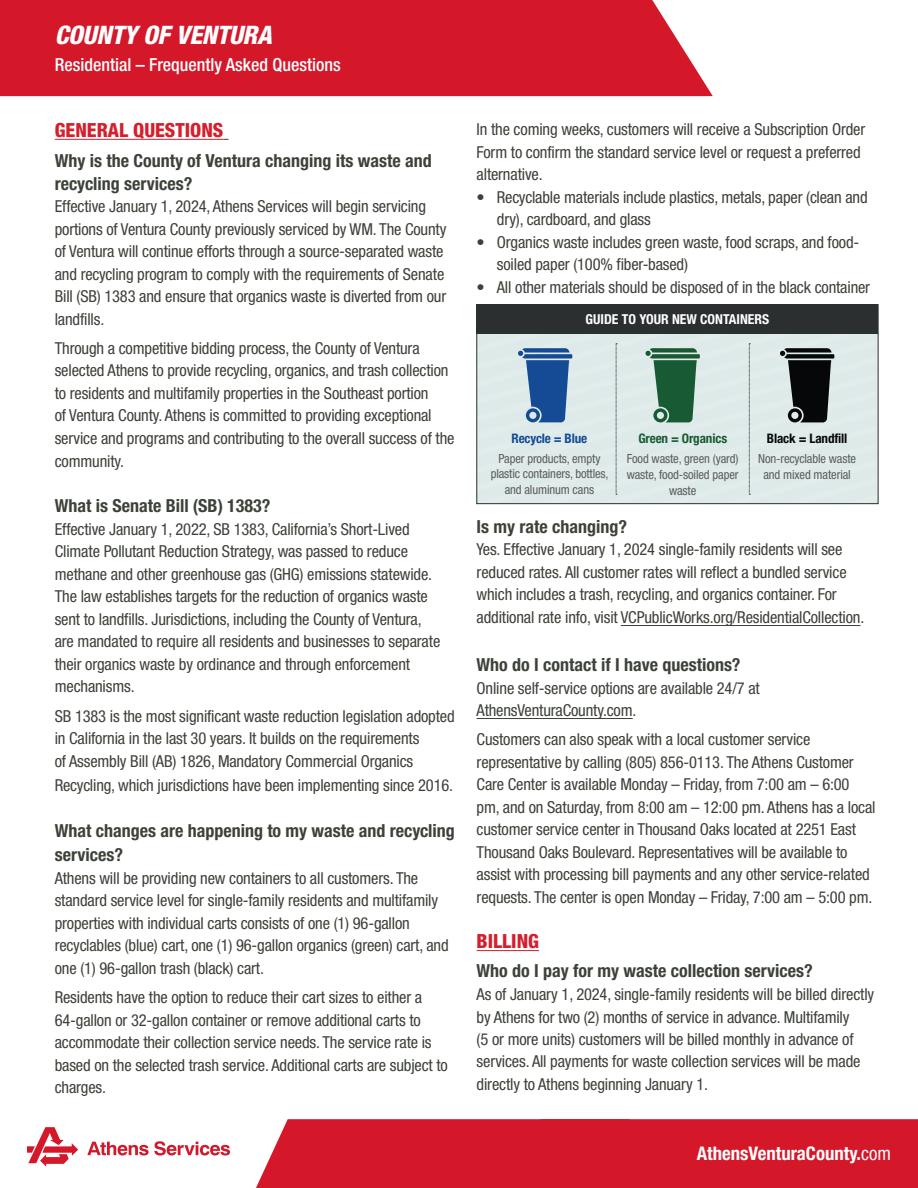
<style>
.page{position:relative;width:918px;height:1188px;background:#fff}
.page>*{position:absolute;margin:0;border:0;box-sizing:border-box;transform-origin:0 0}
.t1{font:italic 800 condensed 25.5px "Helvetica Neue LT Std";letter-spacing:-.01em;color:#fff}
.t2{font:800 condensed 19.5px "Helvetica Neue LT Std";color:#d51f2d}
.t3{font:700 condensed 18.75px "Helvetica Neue LT Std";color:#fff}
.t4{font:700 condensed 18px/22.8px "Helvetica Neue LT Std";color:#3d4239}
.t5{font:500 condensed 18px "Helvetica Neue LT Std";color:#fff}
.t6{font:condensed 16.5px/22.5px "Helvetica Neue LT Std";letter-spacing:-.01em;color:#3d4239}
.t7{font:700 condensed 13.65px "Helvetica Neue LT Std";color:#fff}
.t8{font:700 condensed 13.2px "Helvetica Neue LT Std";letter-spacing:-.01em;color:#185a33}
.t9{font:700 condensed 13.2px "Helvetica Neue LT Std";letter-spacing:-.01em;color:#060709}
.t10{font:700 condensed 13.2px "Helvetica Neue LT Std";letter-spacing:-.01em;color:#154b94}
.t11{font:condensed 12.6px/16px "Helvetica Neue LT Std";letter-spacing:-.01em;color:#5c5c5d;text-align:center}
.s1{font-weight:400}
</style>
<div class="page">
<div style="left:256px;top:1119px;width:662px;height:69px;background:#d5172a"></div>
<svg style="left:87px;top:1141px;width:143px;height:15px"></svg>
<svg style="left:27px;top:1127px;width:51px;height:40px"></svg>
<hr style="left:55px;top:139px;width:168px;height:1px;background:#d51f2d">
<hr style="left:477px;top:950px;width:62px;height:1px;background:#d51f2d">
<hr style="left:477px;top:718px;width:156px;height:1px;background:#3d4239">
<hr style="left:621px;top:625px;width:240px;height:1px;background:#3d4239">
<div style="left:477px;top:304px;width:401px;height:30px;background:#2b2f2f"></div>
<svg style="left:477px;top:334px;width:401px;height:170px;background:#c4d3d4"></svg>
<div style="left:0;top:0;width:713px;height:96px;background:#d5172a"></div>
<h1 class="t1" style="left:55px;top:19px;width:218px">COUNTY OF VENTURA</h1>
<p class="t5" style="left:55px;top:54px;width:288px">Residential – Frequently Asked Questions</p>
<p class="t2" style="left:55px;top:118px;width:170px">GENERAL QUESTIONS</p>
<p class="t4" style="left:55px;top:149px;width:378px">Why is the County of Ventura changing its waste and recycling services?</p>
<p class="t6" style="left:55px;top:195px;width:393px">Effective January 1, 2024, Athens Services will begin servicing portions of Ventura County previously serviced by WM. The County of Ventura will continue efforts through a source-separated waste and recycling program to comply with the requirements of Senate Bill (SB) 1383 and ensure that organics waste is diverted from our landfills.</p>
<p class="t6" style="left:55px;top:337px;width:401px">Through a competitive bidding process, the County of Ventura selected Athens to provide recycling, organics, and trash collection to residents and multifamily properties in the Southeast portion<br>of Ventura County. Athens is committed to providing exceptional service and programs and contributing to the overall success of the community.</p>
<p class="t4" style="left:55px;top:494px;width:217px">What is Senate Bill (SB) 1383?</p>
<p class="t6" style="left:55px;top:518px;width:387px">Effective January 1, 2022, SB 1383, California’s Short-Lived Climate Pollutant Reduction Strategy, was passed to reduce methane and other greenhouse gas (GHG) emissions statewide.<br>The law establishes targets for the reduction of organics waste sent to landfills. Jurisdictions, including the County of Ventura, are mandated to require all residents and businesses to separate their organics waste by ordinance and through enforcement mechanisms.</p>
<p class="t6" style="left:55px;top:704px;width:401px">SB 1383 is the most significant waste reduction legislation adopted in California in the last 30 years. It builds on the requirements<br>of Assembly Bill (AB) 1826, Mandatory Commercial Organics</p>
<p class="t6" style="left:55px;top:773px;width:400px">Recycling, which jurisdictions have been implementing since 2016.</p>
<p class="t4" style="left:55px;top:819px;width:402px;line-height:24px">What changes are happening to my waste and recycling services?</p>
<p class="t6" style="left:55px;top:867px;width:395px">Athens will be providing new containers to all customers. The standard service level for single-family residents and multifamily properties with individual carts consists of one (1) 96-gallon recyclables (blue) cart, one (1) 96-gallon organics (green) cart, and one (1) 96-gallon trash (black) cart.</p>
<p class="t6" style="left:55px;top:986px;width:395px">Residents have the option to reduce their cart sizes to either a 64-gallon or 32-gallon container or remove additional carts to accommodate their collection service needs. The service rate is based on the selected trash service. Additional carts are subject to charges.</p>
<p class="t6" style="left:477px;top:118px;width:390px">In the coming weeks, customers will receive a Subscription Order<br>Form to confirm the standard service level or request a preferred alternative.</p>
<p class="t6" style="left:497px;top:186px;width:372px;text-indent:-20px">• Recyclable materials include plastics, metals, paper (clean and dry), cardboard, and glass</p>
<p class="t6" style="left:497px;top:231px;width:364px;text-indent:-20px">• Organics waste includes green waste, food scraps, and food&shy;soiled paper (100% fiber-based)</p>
<p class="t6" style="left:477px;top:276px;width:395px">• All other materials should be disposed of in the black container</p>
<p class="t7" style="left:586px;top:311px;width:185px">GUIDE TO YOUR NEW CONTAINERS</p>
<p class="t10" style="left:512px;top:430px;width:77px">Recycle = Blue</p>
<p class="t8" style="left:638px;top:430px;width:90px">Green = Organics</p>
<p class="t11" style="left:491px;top:450px;width:119px">Paper products, empty plastic containers, bottles, and aluminum cans</p>
<p class="t11" style="left:627px;top:450px;width:113px">Food waste, green (yard) waste, food-soiled paper waste</p>
<p class="t11" style="left:758px;top:450px;width:99px">Non-recyclable waste and mixed material</p>
<p class="t9" style="left:767px;top:430px;width:82px">Black = Landfill</p>
<p class="t4" style="left:477px;top:515px;width:152px">Is my rate changing?</p>
<p class="t6" style="left:477px;top:537px;width:389px">Yes. Effective January 1, 2024 single-family residents will see reduced rates. All customer rates will reflect a bundled service which includes a trash, recycling, and organics container. For additional rate info, visit VCPublicWorks.org/ResidentialCollection.</p>
<p class="t4" style="left:477px;top:653px;width:266px">Who do I contact if I have questions?</p>
<p class="t6" style="left:477px;top:677px;width:285px;line-height:22px">Online self-service options are available 24/7 at<br>AthensVenturaCounty.com.</p>
<p class="t6" style="left:477px;top:728px;width:400px">Customers can also speak with a local customer service representative by calling (805) 856-0113. The Athens Customer Care Center is available Monday – Friday, from 7:00 am – 6:00 pm, and on Saturday, from 8:00 am – 12:00 pm. Athens has a local customer service center in Thousand Oaks located at 2251 East Thousand Oaks Boulevard. Representatives will be available to assist with processing bill payments and any other service-related requests. The center is open Monday – Friday, 7:00 am – 5:00 pm.</p>
<p class="t2" style="left:477px;top:929px;width:64px">BILLING</p>
<p class="t4" style="left:477px;top:959px;width:338px">Who do I pay for my waste collection services?</p>
<p class="t6" style="left:477px;top:983px;width:399px">As of January 1, 2024, single-family residents will be billed directly by Athens for two (2) months of service in advance. Multifamily<br>(5 or more units) customers will be billed monthly in advance of services. All payments for waste collection services will be made directly to Athens beginning January 1.</p>
<p class="t3" style="left:697px;top:1142px;width:196px">AthensVenturaCounty.<span class="s1">com</span></p>
</div>
